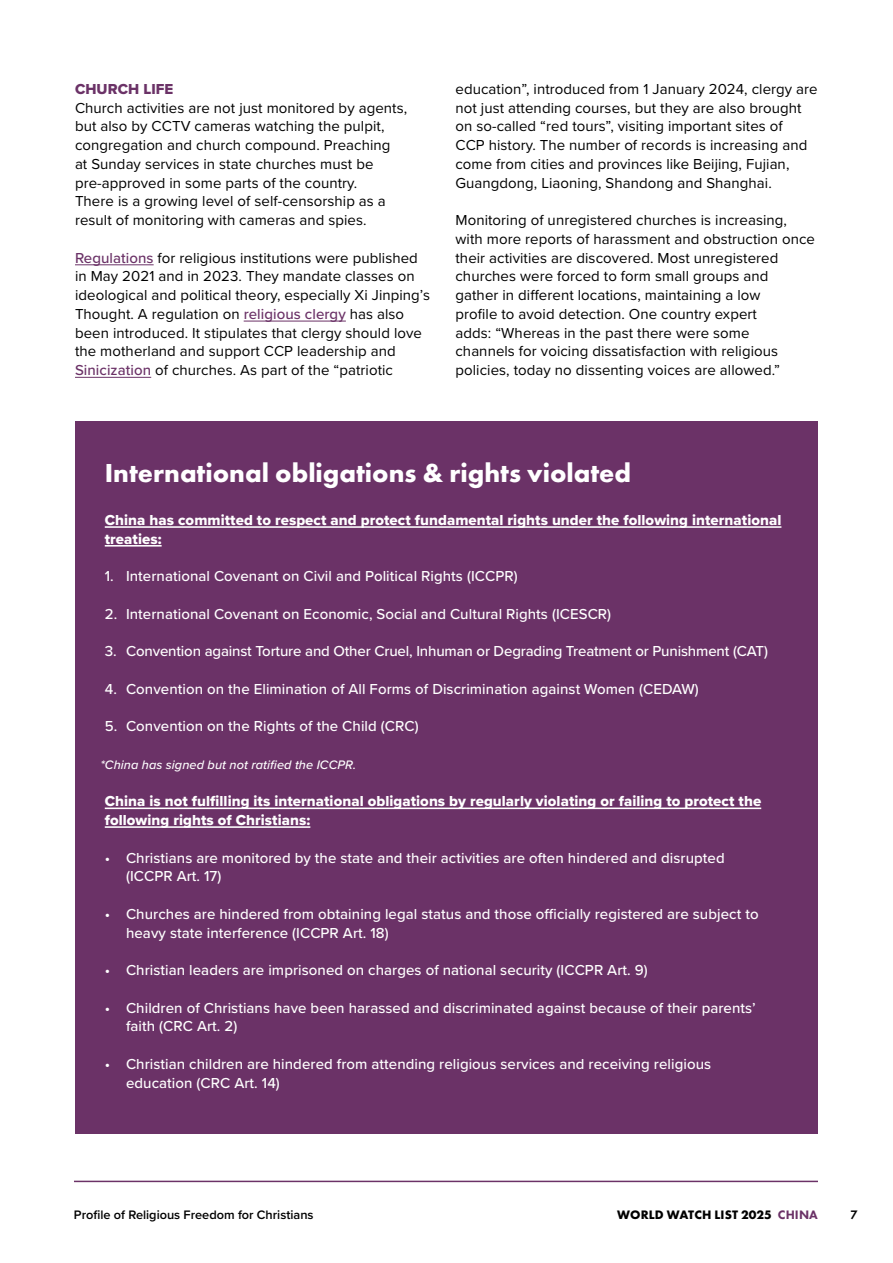
<style>
.page{position:relative;width:893px;height:1263px;background:#fff}
.page>*{position:absolute;margin:0;border:0;box-sizing:border-box;transform-origin:0 0}
.t1{font:700 27px "Futura PT";color:#fff}
.t2{font:15px/18.8px "Proxima Nova";letter-spacing:.005em;color:#000}
.t3{font:500 15px/18.8px "Proxima Nova";letter-spacing:.005em;color:#fff}
.t4{font:15px/18.8px "Proxima Nova Extrabld";letter-spacing:.005em;color:#fff}
.t5{font:15px "Proxima Nova Extrabld";letter-spacing:.005em;color:#6b3267}
.t6{font:600 12.75px "Proxima Nova";color:#000}
.t7{font:italic 500 12.75px "Proxima Nova";letter-spacing:.005em;color:#fff}
.t8{font:700 12.75px "Futura PT";letter-spacing:.01em;color:#000}
.t9{font:600 12.75px "Futura PT";color:#000}
.s1{font-weight:500;color:#6b3267}
.s2{font-weight:800;color:#6b3267}
</style>
<div class="page">
<hr style="left:74px;top:1181px;width:744px;height:1px;background:#6b3267">
<div style="left:75px;top:421px;width:743px;height:712px;background:#6b3267"></div>
<hr style="left:75px;top:265px;width:79px;height:1px;background:#6b3267">
<hr style="left:244px;top:321px;width:102px;height:1px;background:#6b3267">
<hr style="left:75px;top:377px;width:76px;height:1px;background:#6b3267">
<hr style="left:105px;top:526px;width:676px;height:2px;background:#fff">
<hr style="left:105px;top:545px;width:57px;height:2px;background:#fff">
<hr style="left:105px;top:807px;width:656px;height:2px;background:#fff">
<hr style="left:105px;top:826px;width:205px;height:2px;background:#fff">
<p class="t5" style="left:75px;top:78px;width:100px">CHURCH LIFE</p>
<p class="t2" style="left:75px;top:97px;width:334px">Church activities are not just monitored by agents, but also by CCTV cameras watching the pulpit, congregation and church compound. Preaching<br>at Sunday services in state churches must be pre-approved in some parts of the country.<br>There is a growing level of self-censorship as a result of monitoring with cameras and spies.</p>
<p class="t2" style="left:75px;top:247px;width:356px"><span class="s1">Regulations</span> for religious institutions were published in May 2021 and in 2023. They mandate classes on ideological and political theory, especially Xi Jinping’s Thought. A regulation on <span class="s1">religious clergy</span> has also been introduced. It stipulates that clergy should love the motherland and support CCP leadership and <span class="s1">Sinicization</span> of churches. As part of the “patriotic</p>
<p class="t2" style="left:455px;top:79px;width:364px">education”, introduced from 1 January 2024, clergy are not just attending courses, but they are also brought on so-called “red tours”, visiting important sites of<br>CCP history. The number of records is increasing and come from cities and provinces like Beijing, Fujian, Guangdong, Liaoning, Shandong and Shanghai.</p>
<p class="t2" style="left:455px;top:210px;width:361px">Monitoring of unregistered churches is increasing, with more reports of harassment and obstruction once their activities are discovered. Most unregistered churches were forced to form small groups and gather in different locations, maintaining a low<br>profile to avoid detection. One country expert<br>adds: “Whereas in the past there were some<br>channels for voicing dissatisfaction with religious policies, today no dissenting voices are allowed.”</p>
<h1 class="t1" style="left:105px;top:455px;width:528px">International obligations &amp; rights violated</h1>
<p class="t4" style="left:105px;top:510px;width:678px">China has committed to respect and protect fundamental rights under the following international treaties:</p>
<p class="t3" style="left:105px;top:566px;width:414px">1. International Covenant on Civil and Political Rights (ICCPR)</p>
<p class="t3" style="left:105px;top:604px;width:508px">2. International Covenant on Economic, Social and Cultural Rights (ICESCR)</p>
<p class="t3" style="left:105px;top:641px;width:665px">3. Convention against Torture and Other Cruel, Inhuman or Degrading Treatment or Punishment (CAT)</p>
<p class="t3" style="left:105px;top:679px;width:596px">4. Convention on the Elimination of All Forms of Discrimination against Women (CEDAW)</p>
<p class="t3" style="left:105px;top:716px;width:315px">5. Convention on the Rights of the Child (CRC)</p>
<p class="t7" style="left:101px;top:755px;width:257px">*China has signed but not ratified the ICCPR.</p>
<p class="t4" style="left:105px;top:792px;width:658px">China is not fulfilling its international obligations by regularly violating or failing to protect the following rights of Christians:</p>
<p class="t3" style="left:126px;top:848px;width:600px;text-indent:-21px">• Christians are monitored by the state and their activities are often hindered and disrupted (ICCPR Art. 17)</p>
<p class="t3" style="left:126px;top:904px;width:634px;text-indent:-21px">• Churches are hindered from obtaining legal status and those officially registered are subject to heavy state interference (ICCPR Art. 18)</p>
<p class="t3" style="left:105px;top:960px;width:544px">• Christian leaders are imprisoned on charges of national security (ICCPR Art. 9)</p>
<p class="t3" style="left:126px;top:998px;width:631px;text-indent:-21px">• Children of Christians have been harassed and discriminated against because of their parents’ faith (CRC Art. 2)</p>
<p class="t3" style="left:126px;top:1054px;width:587px;text-indent:-21px">• Christian children are hindered from attending religious services and receiving religious education (CRC Art. 14)</p>
<p class="t6" style="left:74px;top:1205px;width:241px">Profile of Religious Freedom for Christians</p>
<p class="t8" style="left:617px;top:1206px;width:202px">WORLD WATCH LIST 2025 <span class="s2">CHINA</span></p>
<p class="t9" style="left:850px;top:1207px;width:9px">7</p>
</div>
